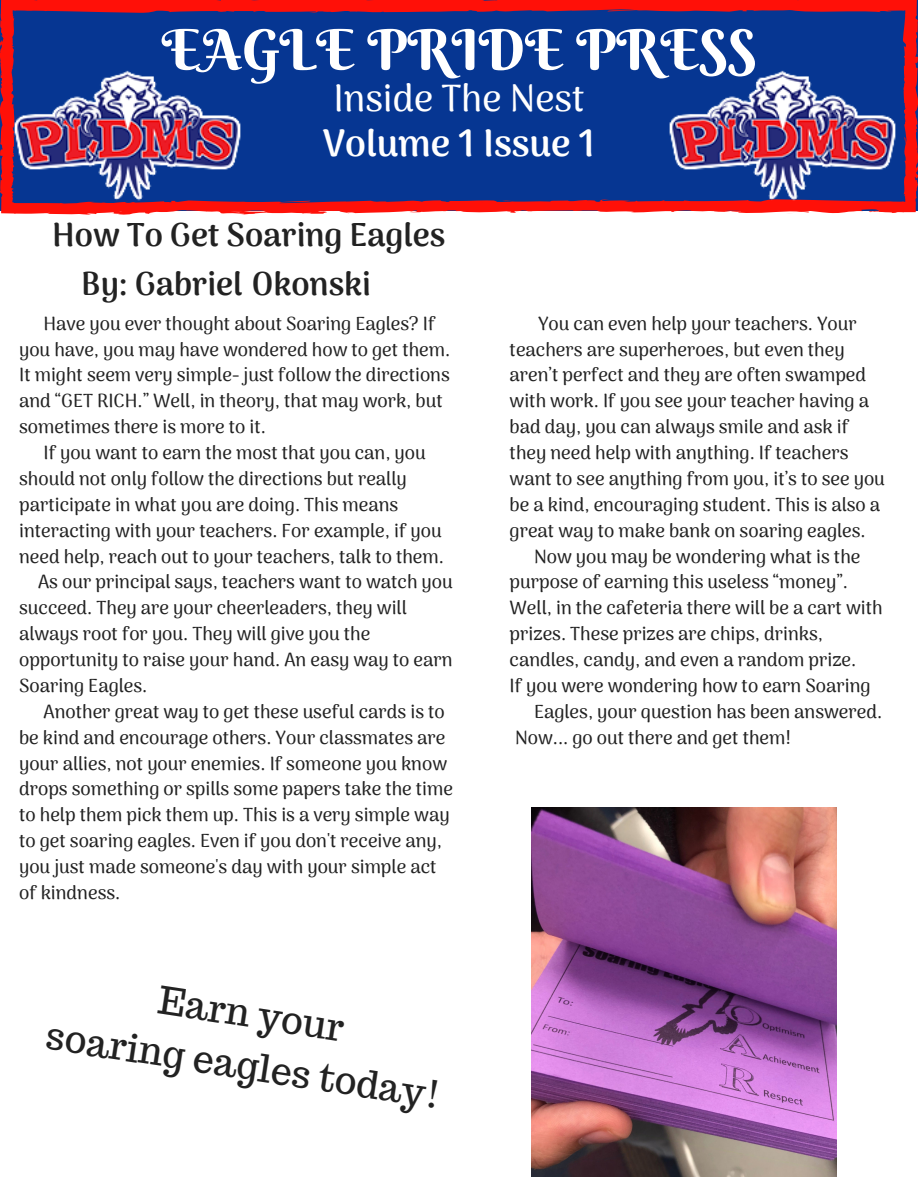
<style>
.page{position:relative;width:918px;height:1188px;background:#fff}
.page>*{position:absolute;margin:0;border:0;box-sizing:border-box;transform-origin:0 0}
.t1{font:55.95px "Berkshire Swash";color:#fff}
.t2{font:37.35px/51.8px "Trocchi";color:#222;text-align:center}
.t3{font:800 37.35px "Arima Madurai";color:#fff}
.t4{font:500 37.35px "Arima Madurai";color:#fff}
.t5{font:800 32.7px/48.3px "Arima Madurai";color:#222}
.t6{font:500 18.75px/25.8px "Arima Madurai";color:#222}
</style>
<div class="page">
<svg style="left:0;top:0;width:918px;height:215px;background:#33337d"></svg>
<img style="left:667px;top:68px;width:231px;height:139px">
<img style="left:12px;top:68px;width:231px;height:139px">
<img style="left:531px;top:808px;width:306px;height:369px">
<h1 class="t1" style="left:162px;top:15px;width:597px">EAGLE PRIDE PRESS</h1>
<h2 class="t4" style="left:333px;top:77px;width:253px">Inside The Nest</h2>
<h2 class="t3" style="left:323px;top:122px;width:274px">Volume 1 Issue 1</h2>
<h3 class="t5" style="left:81px;top:211px;width:366px;text-indent:-29px">How To Get Soaring Eagles<br>By: Gabriel Okonski</h3>
<p class="t6" style="left:19px;top:310px;width:433px;text-indent:24px">Have you ever thought about Soaring Eagles? If you have, you may have wondered how to get them.<br>It might seem very simple- just follow the directions and “GET RICH.” Well, in theory, that may work, but sometimes there is more to it.</p>
<p class="t6" style="left:44px;top:440px;width:384px">If you want to earn the most that you can, you</p>
<p class="t6" style="left:19px;top:466px;width:389px">should not only follow the directions but really</p>
<p class="t6" style="left:19px;top:491px;width:381px">participate in what you are doing. This means</p>
<p class="t6" style="left:19px;top:517px;width:424px">interacting with your teachers. For example, if you</p>
<p class="t6" style="left:19px;top:543px;width:426px">need help, reach out to your teachers, talk to them.</p>
<p class="t6" style="left:38px;top:569px;width:416px">As our principal says, teachers want to watch you</p>
<p class="t6" style="left:19px;top:595px;width:389px">succeed. They are your cheerleaders, they will</p>
<p class="t6" style="left:19px;top:621px;width:353px">always root for you. They will give you the</p>
<p class="t6" style="left:19px;top:647px;width:435px">opportunity to raise your hand. An easy way to earn</p>
<p class="t6" style="left:19px;top:673px;width:130px">Soaring Eagles.</p>
<p class="t6" style="left:44px;top:698px;width:403px">Another great way to get these useful cards is to</p>
<p class="t6" style="left:19px;top:724px;width:428px">be kind and encourage others. Your classmates are</p>
<p class="t6" style="left:19px;top:750px;width:429px">your allies, not your enemies. If someone you know</p>
<p class="t6" style="left:19px;top:776px;width:435px">drops something or spills some papers take the time</p>
<p class="t6" style="left:19px;top:802px;width:432px">to help them pick them up. This is a very simple way</p>
<p class="t6" style="left:19px;top:828px;width:424px">to get soaring eagles. Even if you don't receive any,</p>
<p class="t6" style="left:19px;top:854px;width:419px">you just made someone's day with your simple act</p>
<p class="t6" style="left:19px;top:880px;width:103px">of kindness.</p>
<h2 class="t2" style="left:59px;top:957px;width:400px;rotate:9deg">Earn your<br>soaring eagles today!</h2>
<p class="t6" style="left:510px;top:310px;width:377px;text-indent:29px">You can even help your teachers. Your teachers are superheroes, but even they aren’t perfect and they are often swamped with work. If you see your teacher having a bad day, you can always smile and ask if they need help with anything. If teachers want to see anything from you, it’s to see you be a kind, encouraging student. This is also a great way to make bank on soaring eagles.</p>
<p class="t6" style="left:534px;top:543px;width:328px">Now you may be wondering what is the</p>
<p class="t6" style="left:510px;top:569px;width:340px">purpose of earning this useless “money”.</p>
<p class="t6" style="left:510px;top:595px;width:375px">Well, in the cafeteria there will be a cart with</p>
<p class="t6" style="left:510px;top:621px;width:315px">prizes. These prizes are chips, drinks,</p>
<p class="t6" style="left:510px;top:647px;width:348px">candles, candy, and even a random prize.</p>
<p class="t6" style="left:510px;top:673px;width:362px">If you were wondering how to earn Soaring</p>
<p class="t6" style="left:534px;top:698px;width:350px">Eagles, your question has been answered.</p>
<p class="t6" style="left:515px;top:724px;width:278px">Now... go out there and get them!</p>
</div>
